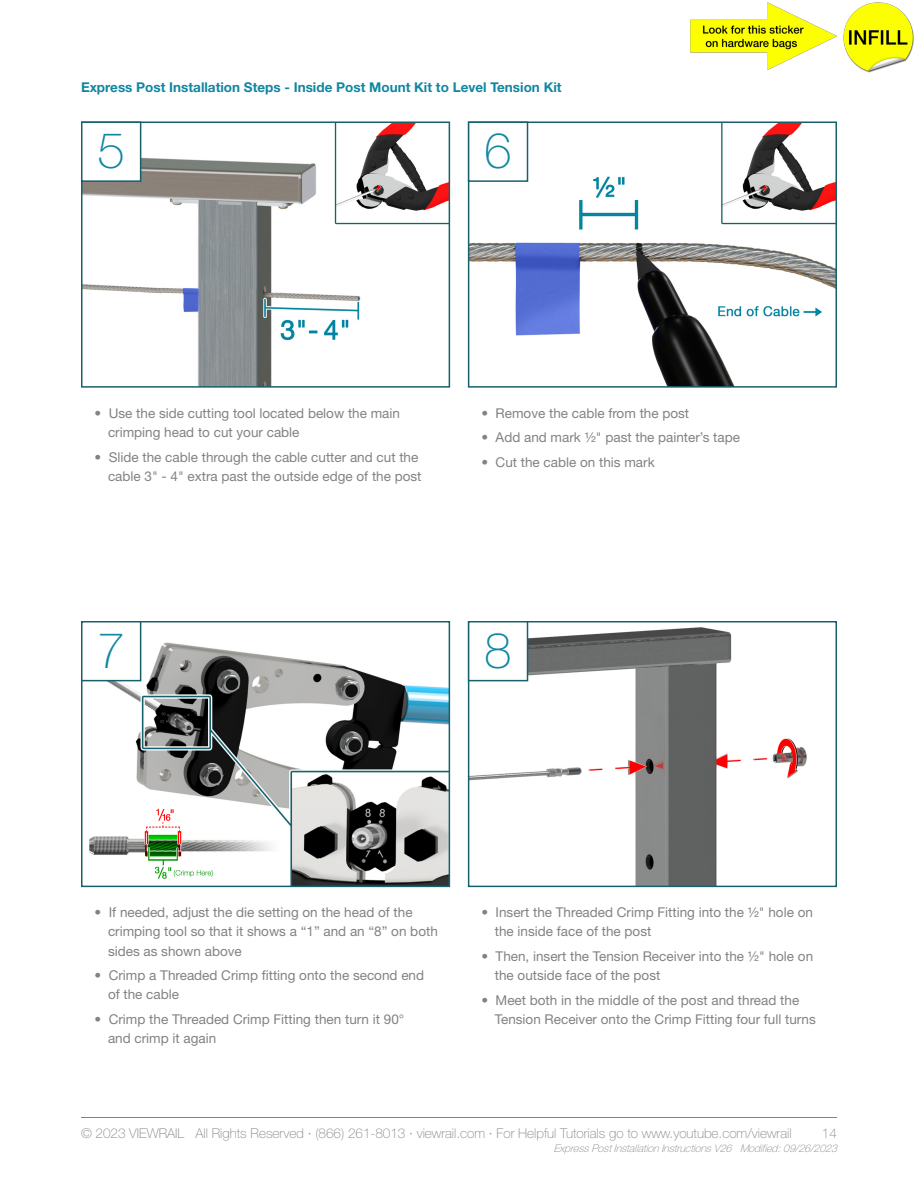
<style>
.page{position:relative;width:918px;height:1188px;background:#fff}
.page>*{position:absolute;margin:0;border:0;box-sizing:border-box;transform-origin:0 0}
.t1{font:100 49.5px "Helvetica Neue";color:#1186a1}
.Bullet_Points{font:13.5px/19.2px "Helvetica Neue";color:#808285}
.t2{font:100 13.5px "Helvetica Neue";color:#808285}
.t3{font:700 13.5px "Helvetica Neue";color:#1186a1}
.t4{font:italic 100 10.5px "Helvetica Neue";color:#808285}
</style>
<div class="page">
<img style="left:471px;top:624px;width:336px;height:260px">
<div style="left:468px;top:621px;width:369px;height:266px;border:2px solid #17616c"></div>
<img style="left:84px;top:624px;width:363px;height:260px">
<div style="left:81px;top:621px;width:369px;height:266px;border:2px solid #17616c"></div>
<img style="left:471px;top:125px;width:363px;height:260px">
<div style="left:468px;top:122px;width:369px;height:266px;border:2px solid #17616c"></div>
<img style="left:84px;top:125px;width:363px;height:260px">
<div style="left:81px;top:122px;width:369px;height:266px;border:2px solid #17616c"></div>
<hr style="left:81px;top:1117px;width:756px;height:1px;background:#808285">
<div style="left:469px;top:622px;width:59px;height:59px;background:#fff"></div>
<div style="left:468px;top:621px;width:60px;height:60px;border:2px solid #17616c"></div>
<div style="left:82px;top:622px;width:59px;height:59px;background:#fff"></div>
<div style="left:81px;top:621px;width:60px;height:60px;border:2px solid #17616c"></div>
<div style="left:469px;top:122px;width:59px;height:59px;background:#fff"></div>
<div style="left:468px;top:122px;width:60px;height:60px;border:2px solid #17616c"></div>
<div style="left:82px;top:122px;width:59px;height:59px;background:#fff"></div>
<div style="left:81px;top:122px;width:60px;height:60px;border:2px solid #17616c"></div>
<img style="left:690px;top:2px;width:224px;height:71px">
<p class="t3" style="left:81px;top:78px;width:482px">Express Post Installation Steps - Inside Post Mount Kit to Level Tension Kit</p>
<p class="t1" style="left:97px;top:122px;width:29px">5</p>
<p class="t1" style="left:484px;top:122px;width:29px">6</p>
<p class="Bullet_Points" style="left:108px;top:403px;width:294px;text-indent:-14px">• Use the side cutting tool located below the main crimping head to cut your cable</p>
<p class="Bullet_Points" style="left:94px;top:447px;width:329px;text-align:right">• Slide the cable through the cable cutter and cut the cable 3" - 4" extra past the outside edge of the post</p>
<p class="Bullet_Points" style="left:481px;top:403px;width:209px">• Remove the cable from the post</p>
<p class="Bullet_Points" style="left:481px;top:428px;width:260px">• Add and mark ½" past the painter’s tape</p>
<p class="Bullet_Points" style="left:481px;top:452px;width:175px">• Cut the cable on this mark</p>
<p class="t1" style="left:97px;top:622px;width:29px">7</p>
<p class="t1" style="left:484px;top:622px;width:29px">8</p>
<p class="Bullet_Points" style="left:108px;top:903px;width:331px;text-indent:-14px">• If needed, adjust the die setting on the head of the crimping tool so that it shows a “1” and an “8” on both sides as shown above</p>
<p class="Bullet_Points" style="left:108px;top:966px;width:318px;text-indent:-14px">• Crimp a Threaded Crimp fitting onto the second end of the cable</p>
<p class="Bullet_Points" style="left:108px;top:1009px;width:298px;text-indent:-14px">• Crimp the Threaded Crimp Fitting then turn it 90° and crimp it again</p>
<p class="Bullet_Points" style="left:495px;top:903px;width:320px;text-indent:-14px">• Insert the Threaded Crimp Fitting into the ½" hole on the inside face of the post</p>
<p class="Bullet_Points" style="left:495px;top:946px;width:320px;text-indent:-14px">• Then, insert the Tension Receiver into the ½" hole on the outside face of the post</p>
<p class="Bullet_Points" style="left:495px;top:990px;width:323px;text-indent:-14px">• Meet both in the middle of the post and thread the<br>Tension Receiver onto the Crimp Fitting four full turns</p>
<p class="t2" style="left:81px;top:1125px;width:712px">© 2023 VIEWRAIL All Rights Reserved ∙ (866) 261-8013 ∙ viewrail.com ∙ For Helpful Tutorials go to www.youtube.com/viewrail</p>
<p class="t2" style="left:822px;top:1125px;width:17px">14</p>
<p class="t4" style="left:554px;top:1142px;width:288px">ExpressPostInstallationInstructionsV26 Modified:09/26/2023</p>
</div>
